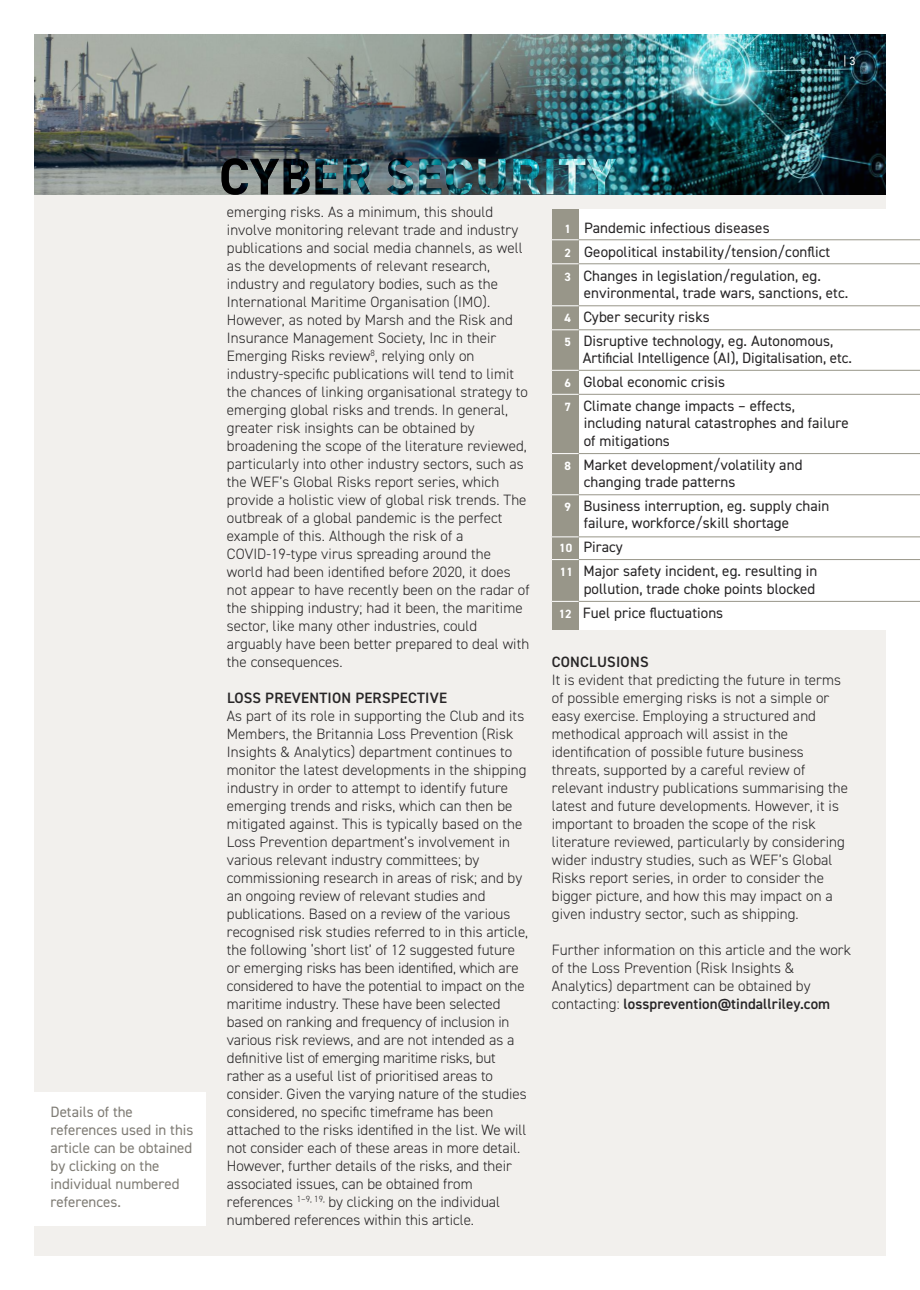
<style>
.page{position:relative;width:920px;height:1290px;background:#fff}
.page>*{position:absolute;margin:0;border:0;box-sizing:border-box;transform-origin:0 0}
.t1{font:300 15px/18px "DIN2014";letter-spacing:.005em;color:#272526}
.t2{font:15px/24px "DIN2014";letter-spacing:.005em;color:#272526}
.t3{font:15px/18px "DIN2014";color:#7f7c75}
.t4{font:600 15px "DIN2014";letter-spacing:.015em;color:#272526}
.t5{font:12px "DIN2014";color:#fff}
.s1{font-weight:700;font-size:12px;color:#fff}
.s2{font-weight:600}
</style>
<div class="page">
<div style="left:35px;top:194px;width:850px;height:1061px;background:#f2f0ed"></div>
<div style="left:552px;top:209px;width:351px;height:420px;background:#fff"></div>
<div style="left:14px;top:1091px;width:192px;height:134px;background:#fff"></div>
<div style="left:552px;top:209px;width:27px;height:420px;background:#989689"></div>
<hr style="left:552px;top:239px;width:368px;height:1px;background:#989689">
<hr style="left:552px;top:263px;width:368px;height:1px;background:#989689">
<hr style="left:552px;top:453px;width:368px;height:1px;background:#989689">
<hr style="left:552px;top:394px;width:368px;height:1px;background:#989689">
<hr style="left:552px;top:329px;width:368px;height:1px;background:#989689">
<hr style="left:552px;top:305px;width:368px;height:1px;background:#989689">
<hr style="left:552px;top:370px;width:368px;height:1px;background:#989689">
<hr style="left:552px;top:494px;width:368px;height:1px;background:#989689">
<hr style="left:552px;top:536px;width:368px;height:1px;background:#989689">
<hr style="left:552px;top:559px;width:368px;height:1px;background:#989689">
<hr style="left:552px;top:601px;width:368px;height:1px;background:#989689">
<svg style="left:552px;top:239px;width:27px;height:1px"></svg>
<svg style="left:552px;top:263px;width:27px;height:1px"></svg>
<svg style="left:552px;top:453px;width:27px;height:1px"></svg>
<svg style="left:552px;top:394px;width:27px;height:1px"></svg>
<svg style="left:552px;top:329px;width:27px;height:1px"></svg>
<svg style="left:552px;top:305px;width:27px;height:1px"></svg>
<svg style="left:552px;top:370px;width:27px;height:1px"></svg>
<svg style="left:552px;top:494px;width:27px;height:1px"></svg>
<svg style="left:552px;top:536px;width:27px;height:1px"></svg>
<svg style="left:552px;top:559px;width:27px;height:1px"></svg>
<svg style="left:552px;top:601px;width:27px;height:1px"></svg>
<img style="left:35px;top:35px;width:850px;height:159px">
<img style="left:222px;top:158px;width:394px;height:37px">
<p class="t5" style="left:843px;top:57px;width:14px">|3</p>
<p class="t3" style="left:51px;top:1104px;width:144px">Details of the references used in this article can be obtained by clicking on the individual numbered references.</p>
<p class="t1" style="left:227px;top:204px;width:304px">emerging risks. As a minimum, this should involve monitoring relevant trade and industry publications and social media channels, as well as the developments of relevant research, industry and regulatory bodies, such as the International Maritime Organisation (IMO).<br>However, as noted by Marsh and the Risk and Insurance Management Society, Inc in their Emerging Risks review<sup>8</sup>, relying only on industry-specific publications will tend to limit the chances of linking organisational strategy to emerging global risks and trends. In general, greater risk insights can be obtained by broadening the scope of the literature reviewed, particularly into other industry sectors, such as the WEF’s Global Risks report series, which provide a holistic view of global risk trends. The outbreak of a global pandemic is the perfect example of this. Although the risk of a COVID-19-type virus spreading around the world had been identified before 2020, it does not appear to have recently been on the radar of the shipping industry; had it been, the maritime sector, like many other industries, could arguably have been better prepared to deal with the consequences.</p>
<p class="t4" style="left:227px;top:693px;width:221px">LOSS PREVENTION PERSPECTIVE</p>
<p class="t1" style="left:227px;top:708px;width:303px">As part of its role in supporting the Club and its Members, the Britannia Loss Prevention (Risk Insights &amp; Analytics) department continues to monitor the latest developments in the shipping industry in order to attempt to identify future emerging trends and risks, which can then be mitigated against. This is typically based on the Loss Prevention department’s involvement in various relevant industry committees; by commissioning research in areas of risk; and by an ongoing review of relevant studies and publications. Based on a review of the various recognised risk studies referred to in this article, the following ‘short list’ of 12 suggested future or emerging risks has been identified, which are considered to have the potential to impact on the maritime industry. These have been selected based on ranking and frequency of inclusion in various risk reviews, and are not intended as a definitive list of emerging maritime risks, but rather as a useful list of prioritised areas to consider. Given the varying nature of the studies considered, no specific timeframe has been attached to the risks identified in the list. We will not consider each of these areas in more detail.<br>However, further details of the risks, and their associated issues, can be obtained from references <sup>1–9,</sup> <sup>19,</sup> by clicking on the individual numbered references within this article.</p>
<p class="t2" style="left:565px;top:217px;width:267px"><span class="s1">1</span> Pandemic infectious diseases<br><span class="s1">2</span> Geopolitical instability/tension/conflict<br><span class="s1">3</span> Changes in legislation/regulation, eg.</p>
<p class="t2" style="left:565px;top:282px;width:285px;text-indent:19px">environmental, trade wars, sanctions, etc.<br><span class="s1">4</span> Cyber security risks<br><span class="s1">5</span> Disruptive technology, eg. Autonomous,</p>
<p class="t2" style="left:565px;top:348px;width:289px;text-indent:18px">Artificial Intelligence (AI), Digitalisation, etc.<br><span class="s1">6</span> Global economic crisis<br><span class="s1">7</span> Climate change impacts – effects,</p>
<p class="t2" style="left:584px;top:415px;width:267px;line-height:18px">including natural catastrophes and failure of mitigations</p>
<p class="t2" style="left:584px;top:458px;width:220px;line-height:17.2px;text-indent:-19px"><span class="s1">8</span> Market development/volatility and changing trade patterns</p>
<p class="t2" style="left:584px;top:499px;width:247px;line-height:17.2px;text-indent:-19px"><span class="s1">9</span> Business interruption, eg. supply chain failure, workforce/skill shortage</p>
<p class="t2" style="left:559px;top:537px;width:260px"><span class="s1">10</span> Piracy<br><span class="s1">11</span> Major safety incident, eg. resulting in</p>
<p class="t2" style="left:559px;top:578px;width:258px;text-indent:25px">pollution, trade choke points blocked<br><span class="s1">12</span> Fuel price fluctuations</p>
<p class="t4" style="left:552px;top:657px;width:98px">CONCLUSIONS</p>
<p class="t1" style="left:552px;top:672px;width:298px">It is evident that predicting the future in terms of possible emerging risks is not a simple or easy exercise. Employing a structured and methodical approach will assist in the identification of possible future business threats, supported by a careful review of relevant industry publications summarising the latest and future developments. However, it is important to broaden the scope of the risk literature reviewed, particularly by considering wider industry studies, such as WEF’s Global Risks report series, in order to consider the bigger picture, and how this may impact on a given industry sector, such as shipping.</p>
<p class="t1" style="left:552px;top:942px;width:301px">Further information on this article and the work of the Loss Prevention (Risk Insights &amp; Analytics) department can be obtained by contacting: <span class="s2">lossprevention@tindallriley.com</span></p>
</div>
